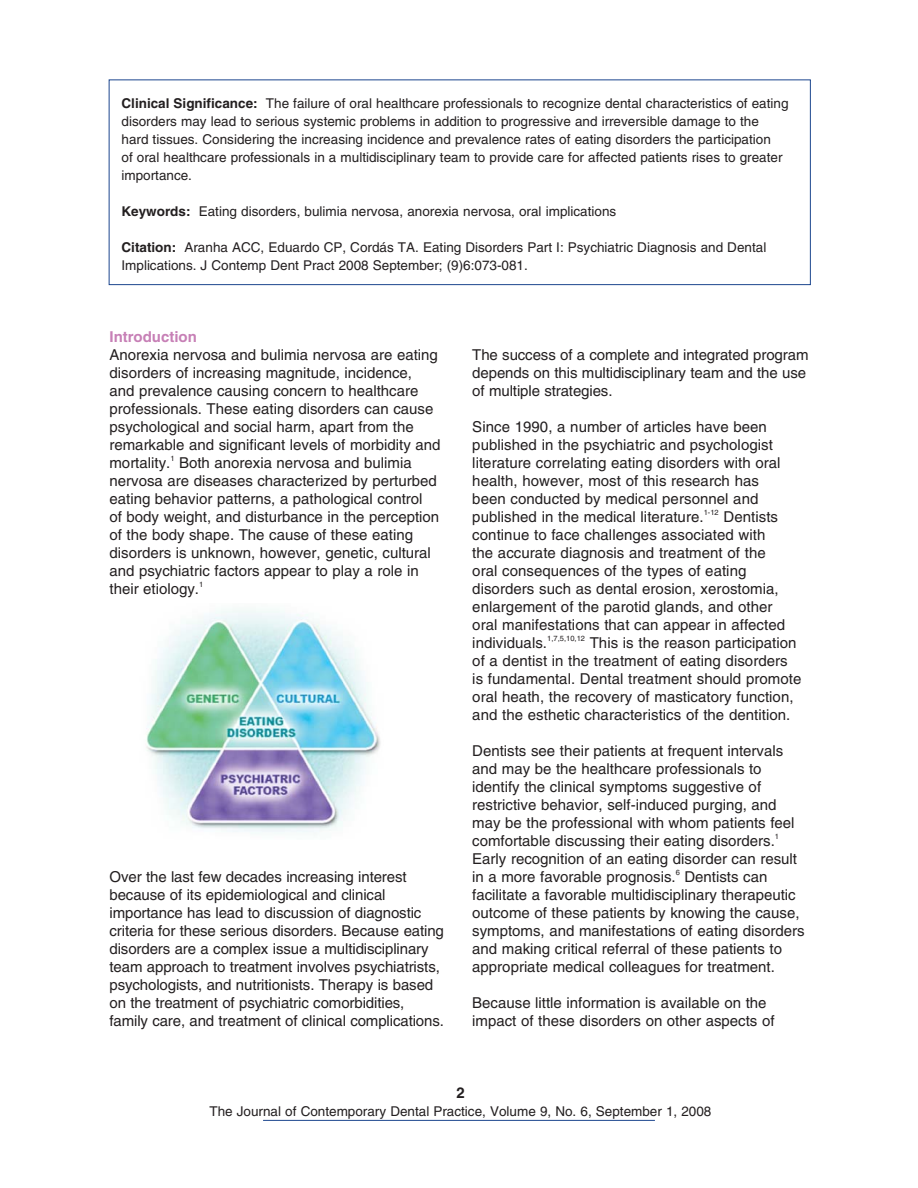
<style>
.page{position:relative;width:918px;height:1188px;background:#fff}
.page>*{position:absolute;margin:0;border:0;box-sizing:border-box;transform-origin:0 0}
.t1{font:15px/18px "Helvetica";color:#231f20}
.t2{font:700 15px "Helvetica";color:#c780b6}
.t3{font:700 15px "Helvetica";color:#231f20}
.t4{font:13.5px/18px "Helvetica";color:#231f20}
.t5{font:7.5px "Helvetica";color:#231f20}
.s1{font-weight:700}
</style>
<div class="page">
<hr style="left:263px;top:1120px;width:392px;height:1px;background:#1c468e">
<div style="left:109px;top:80px;width:702px;height:205px;border:1px solid #1c468e"></div>
<img style="left:146px;top:609px;width:235px;height:225px">
<p class="t4" style="left:122px;top:96px;width:669px"><span class="s1">Clinical Significance:</span> The failure of oral healthcare professionals to recognize dental characteristics of eating disorders may lead to serious systemic problems in addition to progressive and irreversible damage to the hard tissues. Considering the increasing incidence and prevalence rates of eating disorders the participation<br>of oral healthcare professionals in a multidisciplinary team to provide care for affected patients rises to greater importance.</p>
<p class="t4" style="left:122px;top:204px;width:496px"><span class="s1">Keywords:</span> Eating disorders, bulimia nervosa, anorexia nervosa, oral implications</p>
<p class="t4" style="left:122px;top:240px;width:646px"><span class="s1">Citation:</span> Aranha ACC, Eduardo CP, Cordás TA. Eating Disorders Part I: Psychiatric Diagnosis and Dental<br>Implications. J Contemp Dent Pract 2008 September; (9)6:073-081.</p>
<p class="t2" style="left:109px;top:331px;width:89px">Introduction</p>
<p class="t1" style="left:109px;top:347px;width:332px">Anorexia nervosa and bulimia nervosa are eating disorders of increasing magnitude, incidence, and prevalence causing concern to healthcare professionals. These eating disorders can cause psychological and social harm, apart from the remarkable and significant levels of morbidity and mortality.</p>
<p class="t5" style="left:170px;top:455px;width:6px">1</p>
<p class="t1" style="left:110px;top:455px;width:331px;text-indent:70px">Both anorexia nervosa and bulimia nervosa are diseases characterized by perturbed eating behavior patterns, a pathological control<br>of body weight, and disturbance in the perception of the body shape. The cause of these eating disorders is unknown, however, genetic, cultural and psychiatric factors appear to play a role in their etiology.</p>
<p class="t5" style="left:199px;top:581px;width:6px">1</p>
<p class="t1" style="left:109px;top:869px;width:336px">Over the last few decades increasing interest because of its epidemiological and clinical importance has lead to discussion of diagnostic criteria for these serious disorders. Because eating disorders are a complex issue a multidisciplinary team approach to treatment involves psychiatrists, psychologists, and nutritionists. Therapy is based on the treatment of psychiatric comorbidities, family care, and treatment of clinical complications.</p>
<p class="t1" style="left:472px;top:347px;width:338px">The success of a complete and integrated program depends on this multidisciplinary team and the use of multiple strategies.</p>
<p class="t1" style="left:472px;top:419px;width:310px">Since 1990, a number of articles have been published in the psychiatric and psychologist literature correlating eating disorders with oral health, however, most of this research has been conducted by medical personnel and published in the medical literature.</p>
<p class="t5" style="left:704px;top:509px;width:17px">1-12</p>
<p class="t1" style="left:472px;top:509px;width:314px;text-indent:251px">Dentists continue to face challenges associated with the accurate diagnosis and treatment of the oral consequences of the types of eating disorders such as dental erosion, xerostomia, enlargement of the parotid glands, and other oral manifestations that can appear in affected individuals.</p>
<p class="t5" style="left:547px;top:635px;width:39px">1,7,5,10,12</p>
<p class="t1" style="left:472px;top:635px;width:331px;text-indent:117px">This is the reason participation of a dentist in the treatment of eating disorders is fundamental. Dental treatment should promote oral heath, the recovery of masticatory function, and the esthetic characteristics of the dentition.</p>
<p class="t1" style="left:472px;top:743px;width:324px">Dentists see their patients at frequent intervals and may be the healthcare professionals to identify the clinical symptoms suggestive of restrictive behavior, self-induced purging, and may be the professional with whom patients feel comfortable discussing their eating disorders.</p>
<p class="t5" style="left:775px;top:833px;width:6px">1</p>
<p class="t1" style="left:472px;top:851px;width:326px">Early recognition of an eating disorder can result in a more favorable prognosis.</p>
<p class="t5" style="left:676px;top:869px;width:6px">6</p>
<p class="t1" style="left:472px;top:869px;width:334px;text-indent:212px">Dentists can facilitate a favorable multidisciplinary therapeutic outcome of these patients by knowing the cause, symptoms, and manifestations of eating disorders and making critical referral of these patients to appropriate medical colleagues for treatment.</p>
<p class="t1" style="left:472px;top:995px;width:304px">Because little information is available on the impact of these disorders on other aspects of</p>
<p class="t3" style="left:456px;top:1087px;width:10px">2</p>
<p class="t4" style="left:210px;top:1104px;width:503px">The Journal of Contemporary Dental Practice, Volume 9, No. 6, September 1, 2008</p>
</div>
